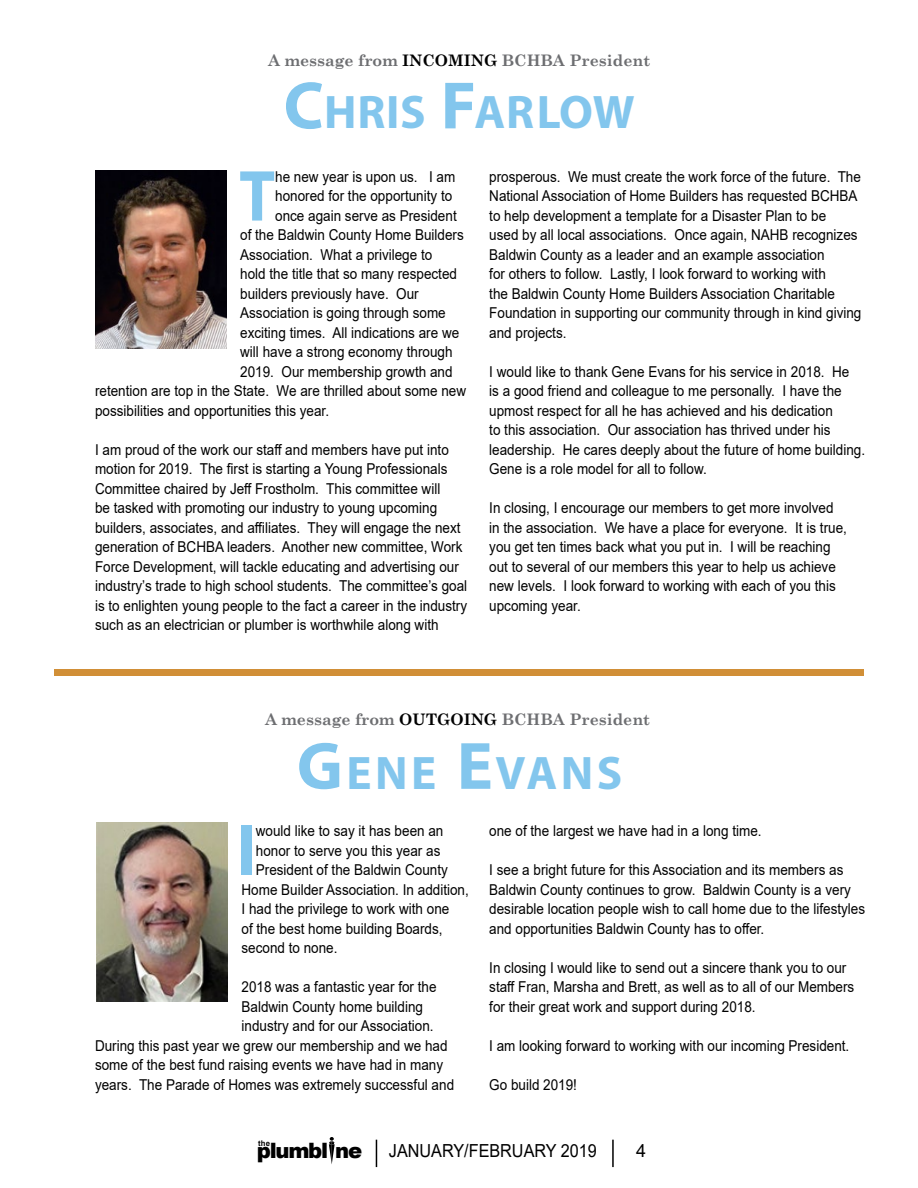
<style>
.page{position:relative;width:918px;height:1188px;background:#fff}
.page>*{position:absolute;margin:0;border:0;box-sizing:border-box;transform-origin:0 0}
.t1{font:700 72.9px "Myriad Pro";color:#83c6ed;scale:.9 1}
.t2{font:700 47.25px "Myriad Pro";letter-spacing:.015em;color:#83c6ed}
.t3{font:900 21.15px "Arial";letter-spacing:-.06em;color:#000}
.t4{font:18px "Arial";color:#000;scale:.9 1}
.t5{font:18px "Arial";color:#000}
.t6{font:700 15.9px "Century Schoolbook";color:#6d6e71}
.t7{font:15px/19.5px "Arial";color:#000;scale:.9 1}
.t8{font:700 7.8px "Arial";color:#000}
.s1{color:#000}
.s2{font-size:67.5px}
</style>
<div class="page">
<svg style="left:329px;top:1137px;width:6px;height:27px"></svg>
<svg style="left:376px;top:1140px;width:1px;height:27px"></svg>
<hr style="left:612px;top:1140px;width:2px;height:27px;background:#000">
<img style="left:96px;top:171px;width:131px;height:178px">
<img style="left:97px;top:823px;width:131px;height:178px">
<div style="left:54px;top:670px;width:810px;height:6px;background:#d18f37"></div>
<p class="t6" style="left:268px;top:48px;width:384px">A message from <span class="s1">INCOMING</span> BCHBA President</p>
<h2 class="t2" style="left:284px;top:82px;width:353px"><span class="s2">C</span>HRIS <span class="s2">F</span>ARLOW</h2>
<h1 class="t1" style="left:239px;top:148px;width:41px">T</h1>
<p class="t7" style="left:275px;top:166px;width:202px">he new year is upon us. I am</p>
<p class="t7" style="left:275px;top:186px;width:198px">honored for the opportunity to</p>
<p class="t7" style="left:275px;top:205px;width:203px">once again serve as President</p>
<p class="t7" style="left:240px;top:225px;width:250px">of the Baldwin County Home Builders</p>
<p class="t7" style="left:240px;top:244px;width:215px">Association. What a privilege to</p>
<p class="t7" style="left:240px;top:264px;width:242px">hold the title that so many respected</p>
<p class="t7" style="left:240px;top:283px;width:200px">builders previously have. Our</p>
<p class="t7" style="left:240px;top:303px;width:230px">Association is going through some</p>
<p class="t7" style="left:240px;top:322px;width:245px">exciting times. All indications are we</p>
<p class="t7" style="left:240px;top:342px;width:237px">will have a strong economy through</p>
<p class="t7" style="left:240px;top:361px;width:237px">2019. Our membership growth and</p>
<p class="t7" style="left:95px;top:381px;width:414px">retention are top in the State. We are thrilled about some new</p>
<p class="t7" style="left:95px;top:400px;width:262px">possibilities and opportunities this year.</p>
<p class="t7" style="left:95px;top:439px;width:415px">I am proud of the work our staff and members have put into motion for 2019. The first is starting a Young Professionals Committee chaired by Jeff Frostholm. This committee will<br>be tasked with promoting our industry to young upcoming builders, associates, and affiliates. They will engage the next generation of BCHBA leaders. Another new committee, Work Force Development, will tackle educating and advertising our industry’s trade to high school students. The committee’s goal is to enlighten young people to the fact a career in the industry such as an electrician or plumber is worthwhile along with</p>
<p class="t7" style="left:489px;top:166px;width:415px">prosperous. We must create the work force of the future. The National Association of Home Builders has requested BCHBA to help development a template for a Disaster Plan to be<br>used by all local associations. Once again, NAHB recognizes Baldwin County as a leader and an example association<br>for others to follow. Lastly, I look forward to working with<br>the Baldwin County Home Builders Association Charitable Foundation in supporting our community through in kind giving and projects.</p>
<p class="t7" style="left:489px;top:361px;width:419px">I would like to thank Gene Evans for his service in 2018. He<br>is a good friend and colleague to me personally. I have the upmost respect for all he has achieved and his dedication<br>to this association. Our association has thrived under his leadership. He cares deeply about the future of home building.<br>Gene is a role model for all to follow.</p>
<p class="t7" style="left:489px;top:498px;width:399px">In closing, I encourage our members to get more involved in the association. We have a place for everyone. It is true, you get ten times back what you put in. I will be reaching out to several of our members this year to help us achieve new levels. I look forward to working with each of you this upcoming year.</p>
<p class="t6" style="left:265px;top:707px;width:387px">A message from <span class="s1">OUTGOING</span> BCHBA President</p>
<h2 class="t2" style="left:297px;top:742px;width:327px"><span class="s2">G</span>ENE <span class="s2">E</span>VANS</h2>
<h1 class="t1" style="left:237px;top:803px;width:22px">I</h1>
<p class="t7" style="left:256px;top:821px;width:210px">would like to say it has been an</p>
<p class="t7" style="left:256px;top:840px;width:207px">honor to serve you this year as</p>
<p class="t7" style="left:256px;top:860px;width:215px">President of the Baldwin County</p>
<p class="t7" style="left:242px;top:879px;width:254px">Home Builder Association. In addition,</p>
<p class="t7" style="left:242px;top:899px;width:232px">I had the privilege to work with one</p>
<p class="t7" style="left:242px;top:918px;width:225px">of the best home building Boards,</p>
<p class="t7" style="left:242px;top:938px;width:108px">second to none.</p>
<p class="t7" style="left:242px;top:977px;width:218px">2018 was a fantastic year for the</p>
<p class="t7" style="left:242px;top:996px;width:203px">Baldwin County home building</p>
<p class="t7" style="left:242px;top:1016px;width:215px">industry and for our Association.</p>
<p class="t7" style="left:95px;top:1035px;width:393px">During this past year we grew our membership and we had</p>
<p class="t7" style="left:95px;top:1055px;width:388px">some of the best fund raising events we have had in many</p>
<p class="t7" style="left:95px;top:1074px;width:401px">years. The Parade of Homes was extremely successful and</p>
<p class="t7" style="left:489px;top:821px;width:304px">one of the largest we have had in a long time.</p>
<p class="t7" style="left:489px;top:860px;width:419px">I see a bright future for this Association and its members as Baldwin County continues to grow. Baldwin County is a very desirable location people wish to call home due to the lifestyles and opportunities Baldwin County has to offer.</p>
<p class="t7" style="left:489px;top:957px;width:407px">In closing I would like to send out a sincere thank you to our staff Fran, Marsha and Brett, as well as to all of our Members for their great work and support during 2018.</p>
<p class="t7" style="left:489px;top:1035px;width:402px">I am looking forward to working with our incoming President.</p>
<p class="t7" style="left:489px;top:1074px;width:99px">Go build 2019!</p>
<p class="t8" style="left:258px;top:1138px;width:13px">the</p>
<h3 class="t3" style="left:257px;top:1136px;width:107px">plumbl ne</h3>
<p class="t4" style="left:389px;top:1139px;width:233px">JANUARY/FEBRUARY 2019</p>
<p class="t5" style="left:636px;top:1139px;width:12px">4</p>
</div>
